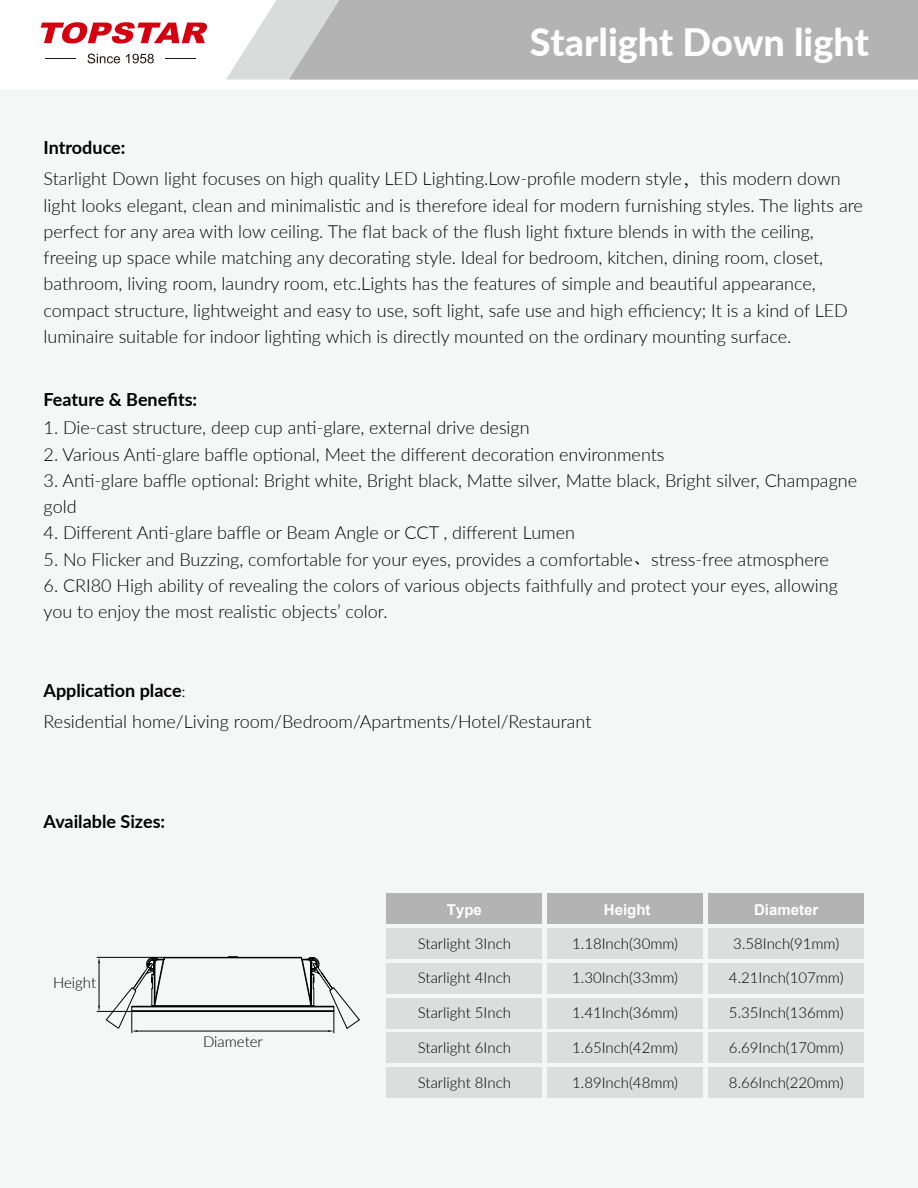
<style>
.page{position:relative;width:918px;height:1188px;background:#fff}
.page>*{position:absolute;margin:0;border:0;box-sizing:border-box;transform-origin:0 0}
.t1{font:800 37.8px "Lato";color:#fff}
.t2{font:300 18px/26.2px "Lato";color:#000}
.t3{font:700 18px "Lato";color:#000}
.t4{font:300 15px "Lato";color:#000}
.t5{font:700 15px "Arial";color:#fff}
.s1{font-family:"Adobe Song Std"}
.s2{font-family:"Adobe Song Std";font-weight:300}
</style>
<div class="page">
<div style="left:0;top:89px;width:918px;height:1099px;background:#f5f6f6"></div>
<svg style="left:226px;top:0;width:63px;height:80px;fill:#dadbdb"></svg>
<svg style="left:41px;top:22px;width:166px;height:21px"></svg>
<hr style="left:45px;top:59px;width:31px;height:1px;background:#231815">
<hr style="left:165px;top:59px;width:31px;height:1px;background:#231815">
<svg style="left:88px;top:54px;width:32px;height:9px"></svg>
<svg style="left:126px;top:54px;width:28px;height:9px"></svg>
<div style="left:289px;top:0;width:629px;height:80px;background:#b3b3b4"></div>
<div style="left:387px;top:894px;width:155px;height:30px;background:#b3b3b4"></div>
<div style="left:548px;top:894px;width:155px;height:30px;background:#b3b3b4"></div>
<div style="left:709px;top:894px;width:155px;height:30px;background:#b3b3b4"></div>
<div style="left:387px;top:929px;width:155px;height:30px;background:#dcdddd"></div>
<div style="left:548px;top:929px;width:155px;height:30px;background:#dcdddd"></div>
<div style="left:709px;top:929px;width:155px;height:30px;background:#dcdddd"></div>
<div style="left:387px;top:963px;width:155px;height:30px;background:#dcdddd"></div>
<div style="left:548px;top:963px;width:155px;height:30px;background:#dcdddd"></div>
<div style="left:709px;top:963px;width:155px;height:30px;background:#dcdddd"></div>
<div style="left:387px;top:998px;width:155px;height:30px;background:#dcdddd"></div>
<div style="left:548px;top:998px;width:155px;height:30px;background:#dcdddd"></div>
<div style="left:709px;top:998px;width:155px;height:30px;background:#dcdddd"></div>
<div style="left:387px;top:1033px;width:155px;height:30px;background:#dcdddd"></div>
<div style="left:548px;top:1033px;width:155px;height:30px;background:#dcdddd"></div>
<div style="left:709px;top:1033px;width:155px;height:30px;background:#dcdddd"></div>
<div style="left:387px;top:1067px;width:155px;height:31px;background:#dcdddd"></div>
<div style="left:548px;top:1067px;width:155px;height:31px;background:#dcdddd"></div>
<div style="left:709px;top:1067px;width:155px;height:31px;background:#dcdddd"></div>
<hr style="left:132px;top:1011px;width:202px;height:1px;background:#000">
<hr style="left:132px;top:1007px;width:202px;height:1px;background:#000">
<hr style="left:155px;top:1006px;width:156px;height:1px;background:#000">
<hr style="left:164px;top:958px;width:137px;height:1px;background:#000">
<hr style="left:165px;top:957px;width:136px;height:1px;background:#000">
<hr style="left:137px;top:1031px;width:191px;height:1px;background:#000">
<hr style="left:97px;top:1011px;width:35px;height:1px;background:#000">
<hr style="left:97px;top:957px;width:67px;height:1px;background:#000">
<hr style="left:99px;top:963px;width:1px;height:43px;background:#000">
<svg style="left:98px;top:957px;width:2px;height:6px"></svg>
<svg style="left:300px;top:957px;width:60px;height:76px"></svg>
<svg style="left:106px;top:957px;width:59px;height:76px"></svg>
<p class="t3" style="left:44px;top:134px;width:83px">Introduce:</p>
<h1 class="t1" style="left:530px;top:14px;width:341px">Starlight Down light</h1>
<p class="t2" style="left:44px;top:165px;width:821px">Starlight Down light focuses on high quality LED Lighting.Low-profile modern style<span class="s1">，</span>this modern down light looks elegant, clean and minimalistic and is therefore ideal for modern furnishing styles. The lights are perfect for any area with low ceiling. The flat back of the flush light fixture blends in with the ceiling, freeing up space while matching any decorating style. Ideal for bedroom, kitchen, dining room, closet, bathroom, living room, laundry room, etc.Lights has the features of simple and beautiful appearance, compact structure, lightweight and easy to use, soft light, safe use and high efficiency; It is a kind of LED luminaire suitable for indoor lighting which is directly mounted on the ordinary mounting surface.</p>
<p class="t3" style="left:44px;top:386px;width:155px">Feature &amp; Benefits:</p>
<p class="t2" style="left:44px;top:414px;width:488px">1. Die-cast structure, deep cup anti-glare, external drive design</p>
<p class="t2" style="left:44px;top:440px;width:623px">2. Various Anti-glare baffle optional, Meet the different decoration environments</p>
<p class="t2" style="left:44px;top:467px;width:815px">3. Anti-glare baffle optional: Bright white, Bright black, Matte silver, Matte black, Bright silver, Champagne gold</p>
<p class="t2" style="left:44px;top:519px;width:533px">4. Different Anti-glare baffle or Beam Angle or CCT , different Lumen</p>
<p class="t2" style="left:44px;top:545px;width:787px">5. No Flicker and Buzzing, comfortable for your eyes, provides a comfortable<span class="s1">、</span>stress-free atmosphere</p>
<p class="t2" style="left:44px;top:572px;width:796px">6. CRI80 High ability of revealing the colors of various objects faithfully and protect your eyes, allowing you to enjoy the most realistic objects’ color.</p>
<p class="t3" style="left:44px;top:678px;width:144px">Application place<span class="s2">:</span></p>
<p class="t2" style="left:44px;top:707px;width:549px">Residential home/Living room/Bedroom/Apartments/Hotel/Restaurant</p>
<p class="t3" style="left:44px;top:809px;width:123px">Available Sizes:</p>
<p class="t4" style="left:53px;top:972px;width:45px">Height</p>
<p class="t4" style="left:203px;top:1031px;width:61px">Diameter</p>
<p class="t5" style="left:447px;top:899px;width:37px">Type</p>
<p class="t5" style="left:604px;top:899px;width:48px">Height</p>
<p class="t5" style="left:754px;top:899px;width:66px">Diameter</p>
<p class="t4" style="left:418px;top:933px;width:95px">Starlight 3Inch</p>
<p class="t4" style="left:572px;top:933px;width:107px">1.18Inch(30mm)</p>
<p class="t4" style="left:733px;top:933px;width:107px">3.58Inch(91mm)</p>
<p class="t4" style="left:418px;top:968px;width:95px">Starlight 4Inch</p>
<p class="t4" style="left:572px;top:968px;width:107px">1.30Inch(33mm)</p>
<p class="t4" style="left:729px;top:968px;width:116px">4.21Inch(107mm)</p>
<p class="t4" style="left:418px;top:1002px;width:95px">Starlight 5Inch</p>
<p class="t4" style="left:572px;top:1002px;width:107px">1.41Inch(36mm)</p>
<p class="t4" style="left:729px;top:1002px;width:116px">5.35Inch(136mm)</p>
<p class="t4" style="left:418px;top:1037px;width:95px">Starlight 6Inch</p>
<p class="t4" style="left:572px;top:1037px;width:107px">1.65Inch(42mm)</p>
<p class="t4" style="left:729px;top:1037px;width:116px">6.69Inch(170mm)</p>
<p class="t4" style="left:418px;top:1072px;width:95px">Starlight 8Inch</p>
<p class="t4" style="left:572px;top:1072px;width:107px">1.89Inch(48mm)</p>
<p class="t4" style="left:729px;top:1072px;width:116px">8.66Inch(220mm)</p>
</div>
